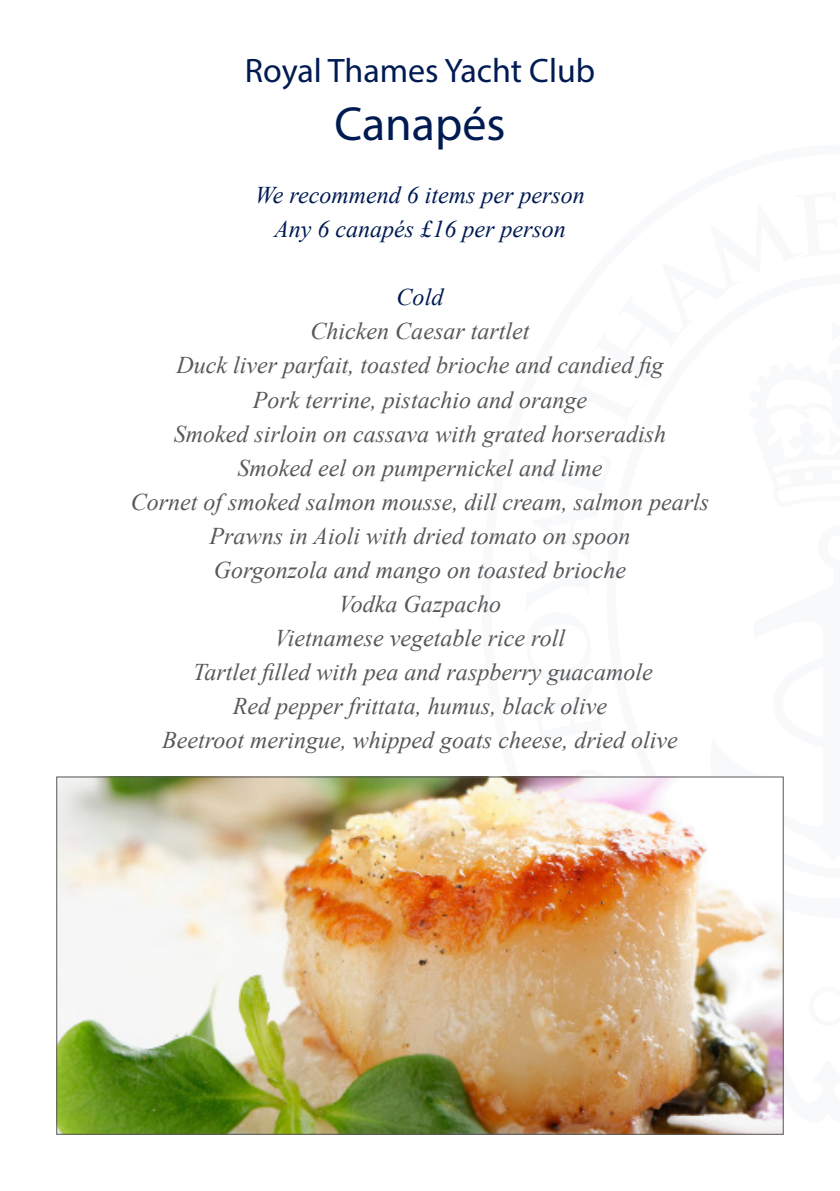
<style>
.page{position:relative;width:840px;height:1191px;background:#fff}
.page>*{position:absolute;margin:0;border:0;box-sizing:border-box;transform-origin:0 0}
.t1{font:48px "Myriad Pro";color:#001b52}
.t2{font:34px "Myriad Pro";color:#001b52}
.t3{font:italic 24px "Times New Roman";color:#57585a}
.t4{font:italic 24px "Times New Roman";color:#001b52}
</style>
<div class="page">
<img style="left:58px;top:778px;width:723px;height:354px">
<p class="t2" style="left:245px;top:50px;width:352px">Royal Thames Yacht Club</p>
<p class="t1" style="left:334px;top:94px;width:172px">Canapés</p>
<p class="t4" style="left:255px;top:179px;width:331px">We recommend 6 items per person</p>
<p class="t4" style="left:274px;top:213px;width:293px">Any 6 canapés £16 per person</p>
<p class="t4" style="left:396px;top:281px;width:48px">Cold</p>
<p class="t3" style="left:310px;top:315px;width:220px">Chicken Caesar tartlet</p>
<p class="t3" style="left:176px;top:349px;width:488px">Duck liver parfait, toasted brioche and candied fig</p>
<p class="t3" style="left:253px;top:383px;width:335px">Pork terrine, pistachio and orange</p>
<p class="t3" style="left:174px;top:417px;width:493px">Smoked sirloin on cassava with grated horseradish</p>
<p class="t3" style="left:237px;top:451px;width:366px">Smoked eel on pumpernickel and lime</p>
<p class="t3" style="left:131px;top:485px;width:579px">Cornet of smoked salmon mousse, dill cream, salmon pearls</p>
<p class="t3" style="left:209px;top:519px;width:422px">Prawns in Aioli with dried tomato on spoon</p>
<p class="t3" style="left:214px;top:553px;width:413px">Gorgonzola and mango on toasted brioche</p>
<p class="t3" style="left:339px;top:587px;width:163px">Vodka Gazpacho</p>
<p class="t3" style="left:275px;top:621px;width:291px">Vietnamese vegetable rice roll</p>
<p class="t3" style="left:193px;top:655px;width:461px">Tartlet filled with pea and raspberry guacamole</p>
<p class="t3" style="left:233px;top:689px;width:375px">Red pepper frittata, humus, black olive</p>
<p class="t3" style="left:162px;top:723px;width:517px">Beetroot meringue, whipped goats cheese, dried olive</p>
</div>
